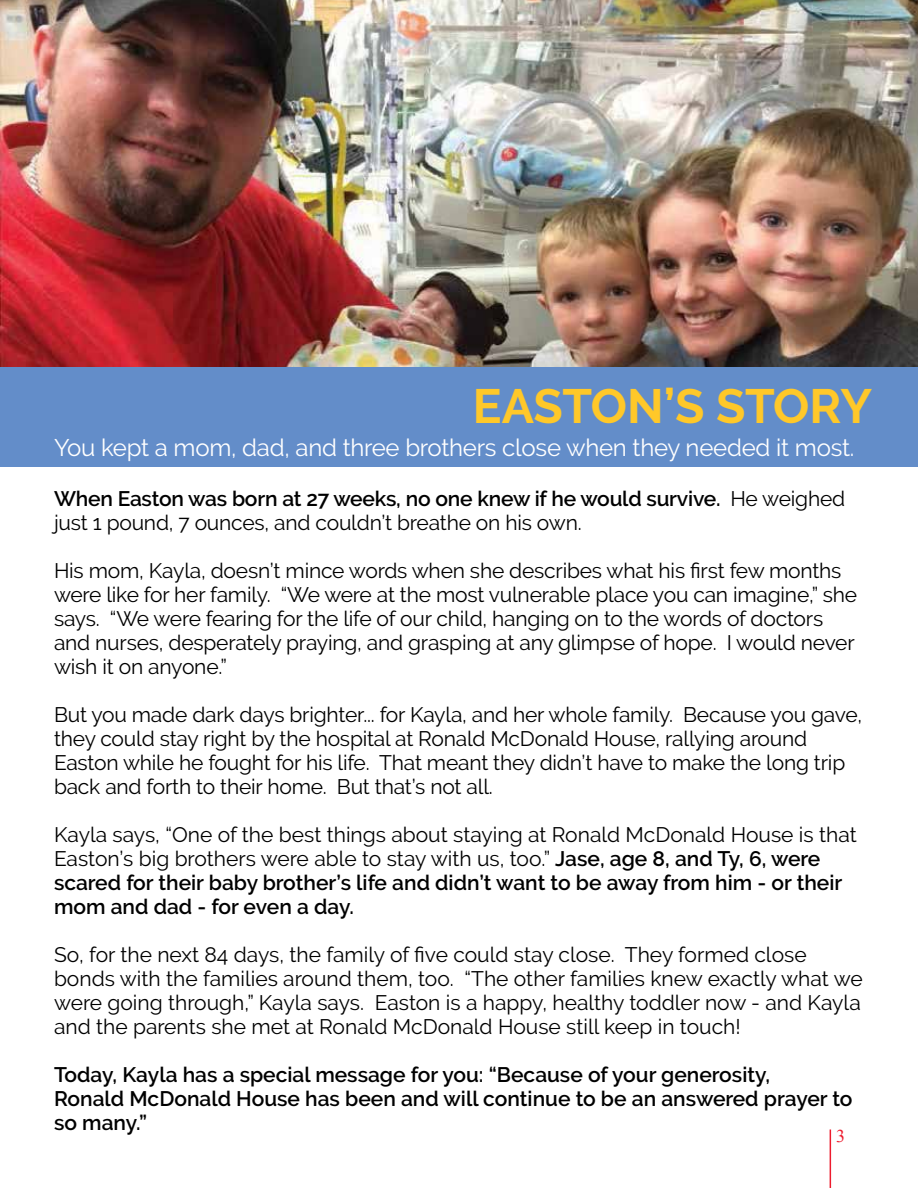
<style>
.page{position:relative;width:918px;height:1188px;background:#fff}
.page>*{position:absolute;margin:0;border:0;box-sizing:border-box;transform-origin:0 0}
.t1{font:700 48px "Raleway";letter-spacing:-.005em;color:#ffc829}
.t2{font:24px "Raleway";letter-spacing:-.01em;color:#fff}
.t3{font:21px/24px "Raleway";letter-spacing:-.01em;color:#000}
.t4{font:600 21px/24px "Raleway";color:#000}
.t5{font:18px "Times New Roman";color:#ed1c2e}
.s1{font-weight:600}
</style>
<div class="page">
<div style="left:0;top:352px;width:918px;height:115px;background:#638dc9"></div>
<img style="left:0;top:0;width:918px;height:367px">
<hr style="left:830px;top:1130px;width:1px;height:58px;background:#ed1c2e">
<h1 class="t1" style="left:473px;top:379px;width:401px">EASTON’S STORY</h1>
<p class="t2" style="left:54px;top:434px;width:802px">You kept a mom, dad, and three brothers close when they needed it most.</p>
<p class="t3" style="left:54px;top:486px;width:793px"><span class="s1">When Easton was born at 27 weeks, no one knew if he would survive.</span> He weighed just 1 pound, 7 ounces, and couldn’t breathe on his own.</p>
<p class="t3" style="left:54px;top:558px;width:805px">His mom, Kayla, doesn’t mince words when she describes what his first few months were like for her family. “We were at the most vulnerable place you can imagine,” she says. “We were fearing for the life of our child, hanging on to the words of doctors and nurses, desperately praying, and grasping at any glimpse of hope. I would never wish it on anyone.”</p>
<p class="t3" style="left:54px;top:702px;width:810px">But you made dark days brighter... for Kayla, and her whole family. Because you gave, they could stay right by the hospital at Ronald McDonald House, rallying around Easton while he fought for his life. That meant they didn’t have to make the long trip back and forth to their home. But that’s not all.</p>
<p class="t3" style="left:54px;top:822px;width:804px">Kayla says, “One of the best things about staying at Ronald McDonald House is that Easton’s big brothers were able to stay with us, too.” <span class="s1">Jase, age 8, and Ty, 6, were scared for their baby brother’s life and didn’t want to be away from him - or their mom and dad - for even a day.</span></p>
<p class="t3" style="left:54px;top:942px;width:810px">So, for the next 84 days, the family of five could stay close. They formed close bonds with the families around them, too. “The other families knew exactly what we were going through,” Kayla says. Easton is a happy, healthy toddler now - and Kayla and the parents she met at Ronald McDonald House still keep in touch!</p>
<p class="t4" style="left:54px;top:1062px;width:800px">Today, Kayla has a special message for you: “Because of your generosity,<br>Ronald McDonald House has been and will continue to be an answered prayer to so many.”</p>
<p class="t5" style="left:836px;top:1124px;width:10px">3</p>
</div>
